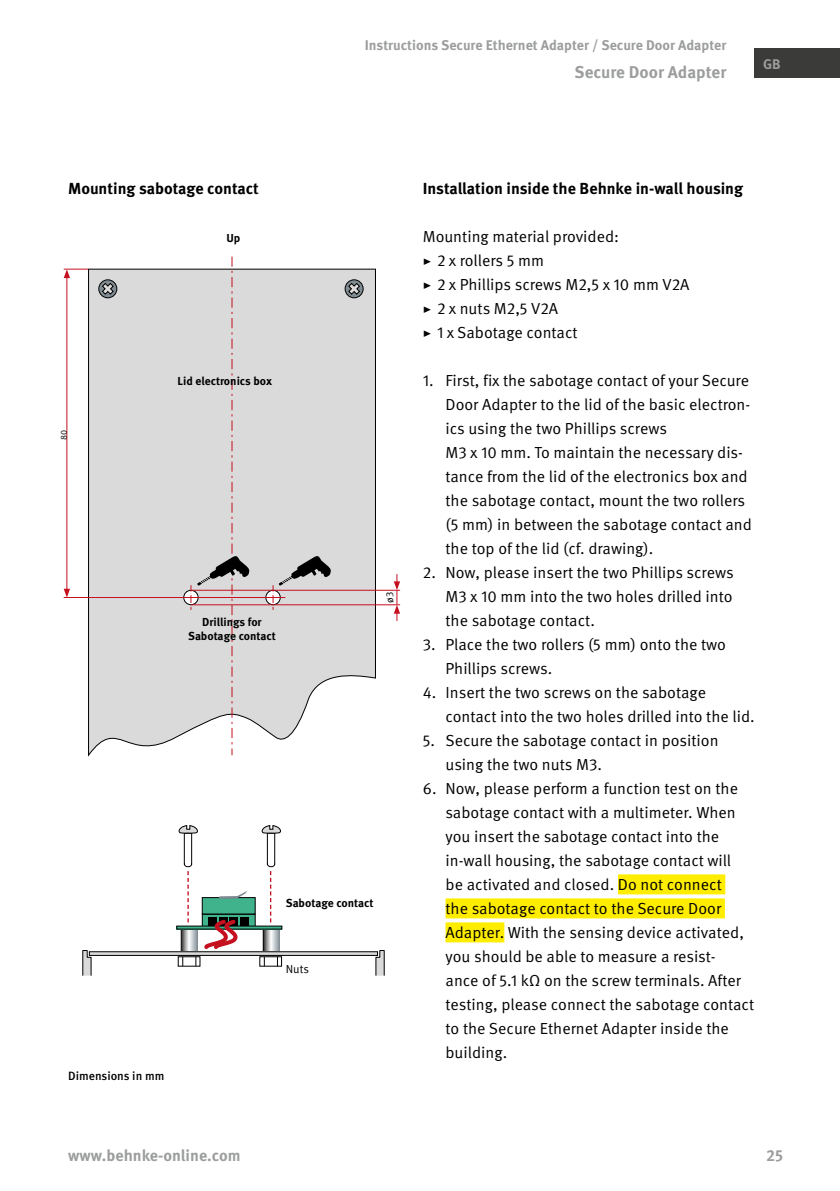
<style>
.page{position:relative;width:840px;height:1191px;background:#fff}
.page>*{position:absolute;margin:0;border:0;box-sizing:border-box;transform-origin:0 0}
.t1{font:700 17px "Meta Pro";color:#9c9d9d}
.t2{font:16px/24px "Meta Pro Norm";color:#000}
.t3{font:700 16px "Meta Pro";color:#000}
.t4{font:700 16px "Meta Pro";color:#9c9d9d}
.t5{font:700 14px "Meta Pro";color:#9c9d9d}
.t6{font:500 12px "Meta Pro";color:#000}
.t7{font:700 11.6px/13.8px "Meta Pro";color:#000;text-align:center}
.t8{font:11.6px "Meta Pro Norm";color:#000}
.t9{font:10.2px "Meta Pro Norm";color:#000}
.t10{font:8.6px "Meta Pro Norm";color:#000}
.s1{font-family:"Meta Pro";font-weight:700;font-size:18px}
</style>
<div class="page">
<div style="left:754px;top:49px;width:85px;height:29px;background:#3b3b3a"></div>
<svg style="left:88px;top:269px;width:288px;height:488px;background:#dadada"></svg>
<hr style="left:66px;top:276px;width:1px;height:315px;background:#c5101f">
<svg style="left:64px;top:589px;width:6px;height:8px"></svg>
<hr style="left:64px;top:597px;width:221px;height:1px;background:#c5101f">
<svg style="left:64px;top:269px;width:24px;height:9px"></svg>
<svg style="left:98px;top:279px;width:19px;height:19px"></svg>
<svg style="left:344px;top:279px;width:19px;height:19px"></svg>
<div style="left:202px;top:914px;width:53px;height:13px;background:#41b38c"></div>
<div style="left:202px;top:914px;width:53px;height:13px;border:1px solid #000"></div>
<svg style="left:262px;top:930px;width:17px;height:20px"></svg>
<svg style="left:261px;top:825px;width:20px;height:97px"></svg>
<div style="left:202px;top:897px;width:53px;height:17px;background:#41b38c"></div>
<div style="left:202px;top:897px;width:53px;height:17px;border:1px solid #000"></div>
<div style="left:241px;top:916px;width:8px;height:9px;background:#000"></div>
<svg style="left:82px;top:950px;width:9px;height:26px"></svg>
<svg style="left:375px;top:950px;width:9px;height:26px"></svg>
<svg style="left:178px;top:825px;width:69px;height:141px"></svg>
<svg style="left:190px;top:585px;width:1px;height:25px"></svg>
<hr style="left:191px;top:590px;width:209px;height:1px;background:#c5101f">
<hr style="left:191px;top:604px;width:209px;height:1px;background:#c5101f">
<svg style="left:197px;top:256px;width:52px;height:499px;background:#d8d5d5"></svg>
<svg style="left:272px;top:556px;width:59px;height:54px;background:#b7aeaf"></svg>
<svg style="left:393px;top:574px;width:7px;height:47px"></svg>
<div style="left:617px;top:874px;width:108px;height:20px;background:#ffed00"></div>
<div style="left:445px;top:898px;width:279px;height:20px;background:#ffed00"></div>
<div style="left:445px;top:922px;width:59px;height:20px;background:#ffed00"></div>
<p class="t5" style="left:364px;top:34px;width:363px">Instructions Secure Ethernet Adapter / Secure Door Adapter</p>
<p class="t1" style="left:574px;top:59px;width:153px">Secure Door Adapter</p>
<p class="t5" style="left:762px;top:53px;width:19px">GB</p>
<p class="t3" style="left:68px;top:176px;width:192px">Mounting sabotage contact</p>
<p class="t7" style="left:226px;top:230px;width:15px">Up</p>
<p class="t10" style="left:57px;top:440px;width:12px;rotate:-90deg">80</p>
<p class="t7" style="left:177px;top:373px;width:96px">Lid electronics box</p>
<p class="t7" style="left:188px;top:614px;width:89px">Drillings for<br>Sabotage contact</p>
<p class="t9" style="left:382px;top:603px;width:12px;rotate:-90deg">ø3</p>
<p class="t6" style="left:68px;top:1066px;width:98px">Dimensions in mm</p>
<p class="t7" style="left:285px;top:895px;width:89px">Sabotage contact</p>
<p class="t8" style="left:285px;top:960px;width:25px">Nuts</p>
<p class="t3" style="left:422px;top:176px;width:321px">Installation inside the Behnke in-wall housing</p>
<p class="t2" style="left:422px;top:224px;width:268px">Mounting material provided:<br><span class="s1">▸</span> 2 x rollers 5 mm<br><span class="s1">▸</span> 2 x Phillips screws M2,5 x 10 mm V2A <span class="s1">▸</span> 2 x nuts M2,5 V2A<br><span class="s1">▸</span> 1 x Sabotage contact</p>
<p class="t2" style="left:445px;top:368px;width:308px;text-indent:-23px">1. First, fix the sabotage contact of your Secure Door Adapter to the lid of the basic electron&shy;ics using the two Phillips screws<br>M3 x 10 mm. To maintain the necessary dis&shy;tance from the lid of the electronics box and the sabotage contact, mount the two rollers (5 mm) in between the sabotage contact and the top of the lid (cf. drawing).</p>
<p class="t2" style="left:445px;top:560px;width:290px;text-align:justify;text-indent:-23px">2. Now, please insert the two Phillips screws M3 x 10 mm into the two holes drilled into the sabotage contact.</p>
<p class="t2" style="left:445px;top:632px;width:282px;text-indent:-23px">3. Place the two rollers (5 mm) onto the two<br>Phillips screws.</p>
<p class="t2" style="left:445px;top:680px;width:310px;text-indent:-23px">4. Insert the two screws on the sabotage contact into the two holes drilled into the lid.</p>
<p class="t2" style="left:445px;top:728px;width:274px;text-indent:-23px">5. Secure the sabotage contact in position using the two nuts M3.</p>
<p class="t2" style="left:445px;top:776px;width:310px;text-indent:-23px">6. Now, please perform a function test on the sabotage contact with a multimeter. When you insert the sabotage contact into the in-wall housing, the sabotage contact will<br>be activated and closed. Do not connect<br>the sabotage contact to the Secure Door Adapter. With the sensing device activated, you should be able to measure a resist-<br>ance of 5.1 kΩ on the screw terminals. After testing, please connect the sabotage contact to the Secure Ethernet Adapter inside the building.</p>
<p class="t4" style="left:68px;top:1142px;width:174px">www.behnke-online.com</p>
<p class="t4" style="left:765px;top:1142px;width:19px">25</p>
</div>
